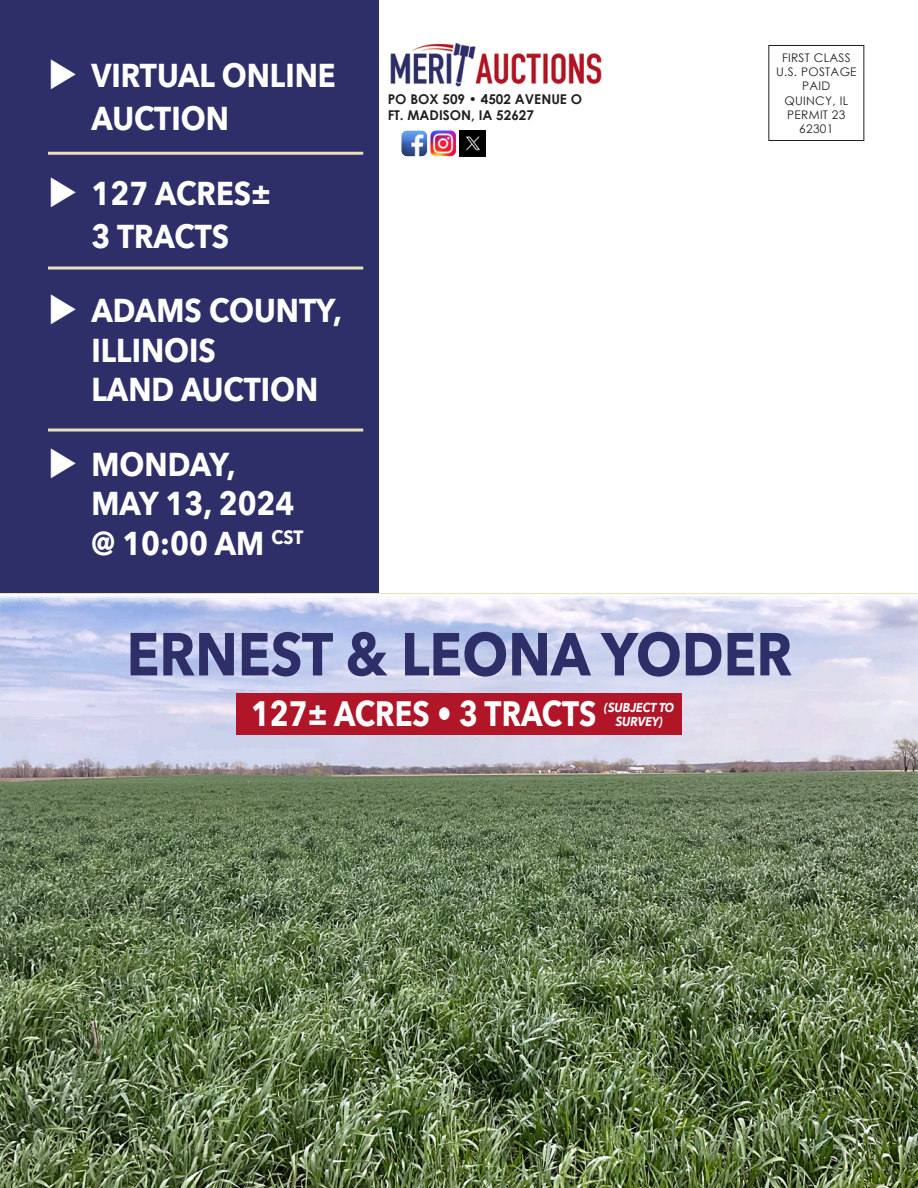
<style>
.page{position:relative;width:918px;height:1188px;background:#fff}
.page>*{position:absolute;margin:0;border:0;box-sizing:border-box;transform-origin:0 0}
.t1{font:700 60px "Avenir Next";color:#2e2f68;scale:.9 1}
.t2{font:700 35.1px "Avenir Next";color:#fff;scale:.83 1}
.t3{font:700 33px/43.2px "Avenir Next";color:#fff;scale:.89 1}
.t4{font:700 13.5px "Century Gothic";color:#231f20}
.t5{font:italic 700 12.9px/13.5px "Avenir Next";color:#fff;text-align:center;scale:.87 1}
.t6{font:11.85px "Century Gothic";letter-spacing:.025em;color:#231f20}
</style>
<div class="page">
<img style="left:0;top:596px;width:918px;height:592px">
<div style="left:0;top:0;width:378px;height:594px;background:#2e2f68"></div>
<img style="left:390px;top:43px;width:212px;height:44px">
<div style="left:769px;top:45px;width:95px;height:96px;border:1px solid #231f20"></div>
<img style="left:401px;top:130px;width:26px;height:26px">
<img style="left:430px;top:130px;width:26px;height:26px">
<img style="left:459px;top:130px;width:26px;height:26px">
<hr style="left:48px;top:152px;width:315px;height:3px;background:#eadfbb">
<hr style="left:48px;top:267px;width:315px;height:3px;background:#eadfbb">
<hr style="left:48px;top:429px;width:315px;height:3px;background:#eadfbb">
<div style="left:236px;top:693px;width:446px;height:41px;background:#b01528"></div>
<p class="t3" style="left:92px;top:53px;width:276px;text-indent:-44px">◆ VIRTUAL ONLINE<br>AUCTION</p>
<p class="t3" style="left:48px;top:171px;width:252px">◆ 127 ACRES±</p>
<p class="t3" style="left:91px;top:214px;width:156px">3 TRACTS</p>
<p class="t3" style="left:48px;top:289px;width:332px">◆ ADAMS COUNTY,</p>
<p class="t3" style="left:91px;top:328px;width:141px">ILLINOIS</p>
<p class="t3" style="left:91px;top:368px;width:257px">LAND AUCTION</p>
<p class="t3" style="left:48px;top:442px;width:212px">◆ MONDAY,</p>
<p class="t3" style="left:91px;top:482px;width:230px">MAY 13, 2024</p>
<p class="t3" style="left:91px;top:521px;width:240px">@ 10:00 AM <sup>CST</sup></p>
<p class="t4" style="left:388px;top:90px;width:196px">PO BOX 509 • 4502 AVENUE O</p>
<p class="t4" style="left:388px;top:106px;width:148px">FT. MADISON, IA 52627</p>
<p class="t6" style="left:782px;top:49px;width:70px">FIRST CLASS</p>
<p class="t6" style="left:776px;top:64px;width:82px">U.S. POSTAGE</p>
<p class="t6" style="left:802px;top:78px;width:30px">PAID</p>
<p class="t6" style="left:784px;top:92px;width:65px">QUINCY, IL</p>
<p class="t6" style="left:787px;top:106px;width:60px">PERMIT 23</p>
<p class="t6" style="left:799px;top:121px;width:36px">62301</p>
<p class="t1" style="left:127px;top:602px;width:741px">ERNEST &amp; LEONA YODER</p>
<p class="t2" style="left:251px;top:683px;width:418px">127± ACRES • 3 TRACTS</p>
<p class="t5" style="left:604px;top:701px;width:82px">(SUBJECT TO<br>SURVEY)</p>
</div>
